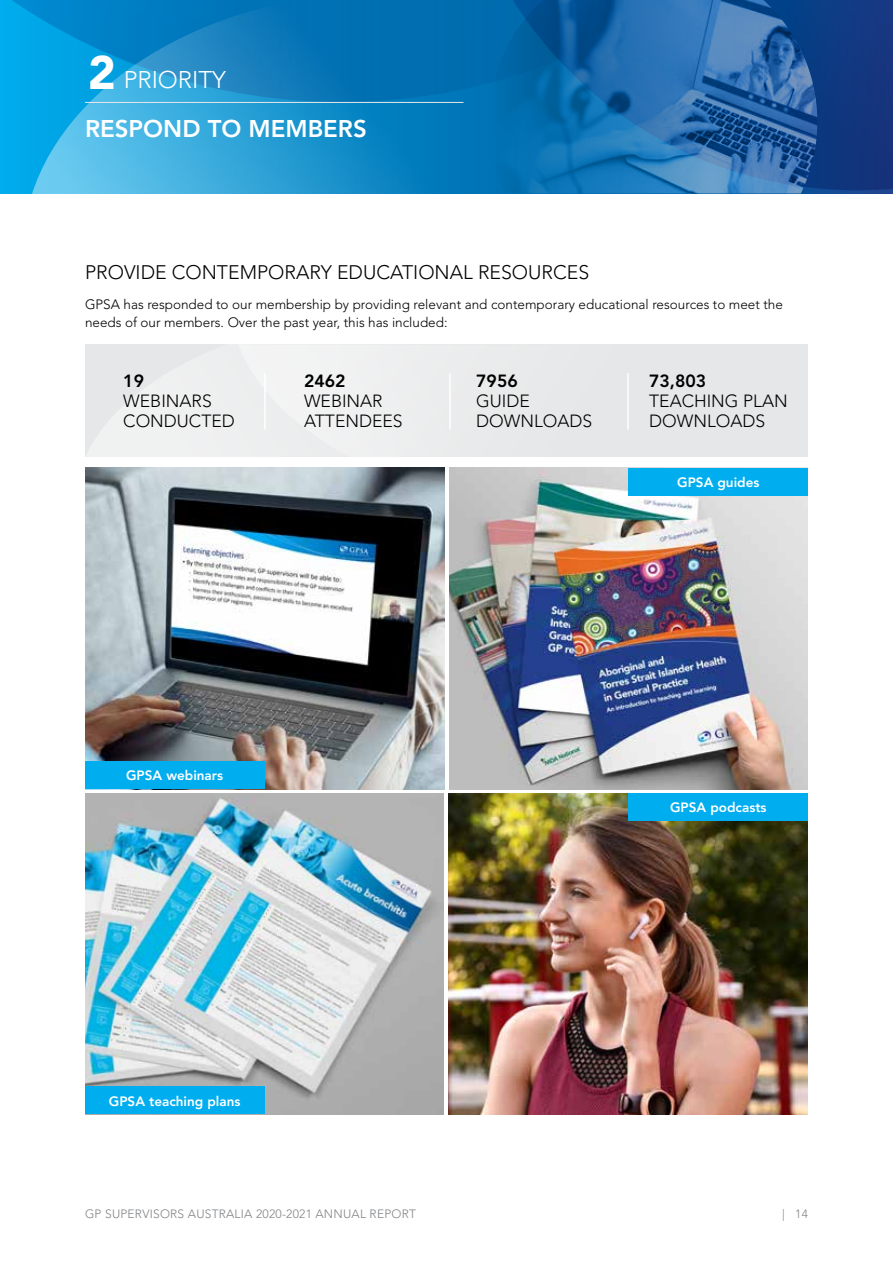
<style>
.page{position:relative;width:893px;height:1263px;background:#fff}
.page>*{position:absolute;margin:0;border:0;box-sizing:border-box;transform-origin:0 0}
.t1{font:800 24px "Avenir LT Std";color:#fff}
.t2{font:300 24px "Avenir LT Std";color:#fff}
.t3{font:300 19.5px "Avenir LT Std";color:#000}
.t4{font:300 17.55px/20.2px "Avenir LT Std";color:#000}
.t5{font:800 17.55px "Avenir LT Std";color:#000}
.t6{font:300 13.5px/18px "Avenir LT Std";color:#000}
.t7{font:800 13.5px "Avenir LT Std";color:#fff}
.t8{font:300 12px "Avenir LT Std";letter-spacing:.02em;color:#808285}
.s1{font-weight:900;font-size:46.8px}
</style>
<div class="page">
<div style="left:817px;top:102px;width:76px;height:88px;background:#11357d"></div>
<svg style="left:0;top:0;width:893px;height:102px;background:#0c5aa0"></svg>
<svg style="left:32px;top:0;width:717px;height:194px;background:#178dc9"></svg>
<img style="left:493px;top:0;width:324px;height:193px">
<hr style="left:85px;top:102px;width:378px;height:1px;background:#e6e7e8">
<div style="left:85px;top:344px;width:153px;height:113px;background:#eeefef"></div>
<svg style="left:238px;top:344px;width:570px;height:169px;fill:#e9eaeb"></svg>
<hr style="left:449px;top:373px;width:2px;height:56px;background:#fff">
<hr style="left:627px;top:373px;width:2px;height:56px;background:#fff">
<hr style="left:264px;top:373px;width:2px;height:56px;background:#fff">
<img style="left:450px;top:468px;width:358px;height:321px">
<img style="left:85px;top:793px;width:358px;height:321px">
<img style="left:449px;top:793px;width:359px;height:321px">
<img style="left:85px;top:468px;width:359px;height:321px">
<div style="left:629px;top:468px;width:179px;height:28px;background:#00aeef"></div>
<div style="left:85px;top:761px;width:179px;height:28px;background:#00aeef"></div>
<div style="left:629px;top:793px;width:179px;height:28px;background:#00aeef"></div>
<div style="left:85px;top:1086px;width:179px;height:28px;background:#00aeef"></div>
<h1 class="t2" style="left:88px;top:66px;width:139px"><span class="s1">2</span> PRIORITY</h1>
<h1 class="t1" style="left:85px;top:115px;width:283px">RESPOND TO MEMBERS</h1>
<h2 class="t3" style="left:85px;top:261px;width:506px">PROVIDE CONTEMPORARY EDUCATIONAL RESOURCES</h2>
<p class="t6" style="left:85px;top:295px;width:699px">GPSA has responded to our membership by providing relevant and contemporary educational resources to meet the needs of our members. Over the past year, this has included:</p>
<p class="t5" style="left:123px;top:370px;width:22px">19</p>
<p class="t4" style="left:123px;top:391px;width:113px">WEBINARS<br>CONDUCTED</p>
<p class="t5" style="left:304px;top:370px;width:43px">2462</p>
<p class="t4" style="left:304px;top:391px;width:100px">WEBINAR<br>ATTENDEES</p>
<p class="t5" style="left:476px;top:370px;width:43px">7956</p>
<p class="t4" style="left:476px;top:391px;width:118px">GUIDE<br>DOWNLOADS</p>
<p class="t5" style="left:649px;top:370px;width:59px">73,803</p>
<p class="t4" style="left:649px;top:391px;width:140px">TEACHING PLAN<br>DOWNLOADS</p>
<p class="t7" style="left:677px;top:474px;width:84px">GPSA guides</p>
<p class="t7" style="left:126px;top:767px;width:98px">GPSA webinars</p>
<p class="t7" style="left:670px;top:799px;width:98px">GPSA podcasts</p>
<p class="t7" style="left:109px;top:1093px;width:133px">GPSA teaching plans</p>
<p class="t8" style="left:85px;top:1207px;width:332px">GP SUPERVISORS AUSTRALIA 2020-2021 ANNUAL REPORT</p>
<p class="t8" style="left:782px;top:1207px;width:27px">| 14</p>
</div>
